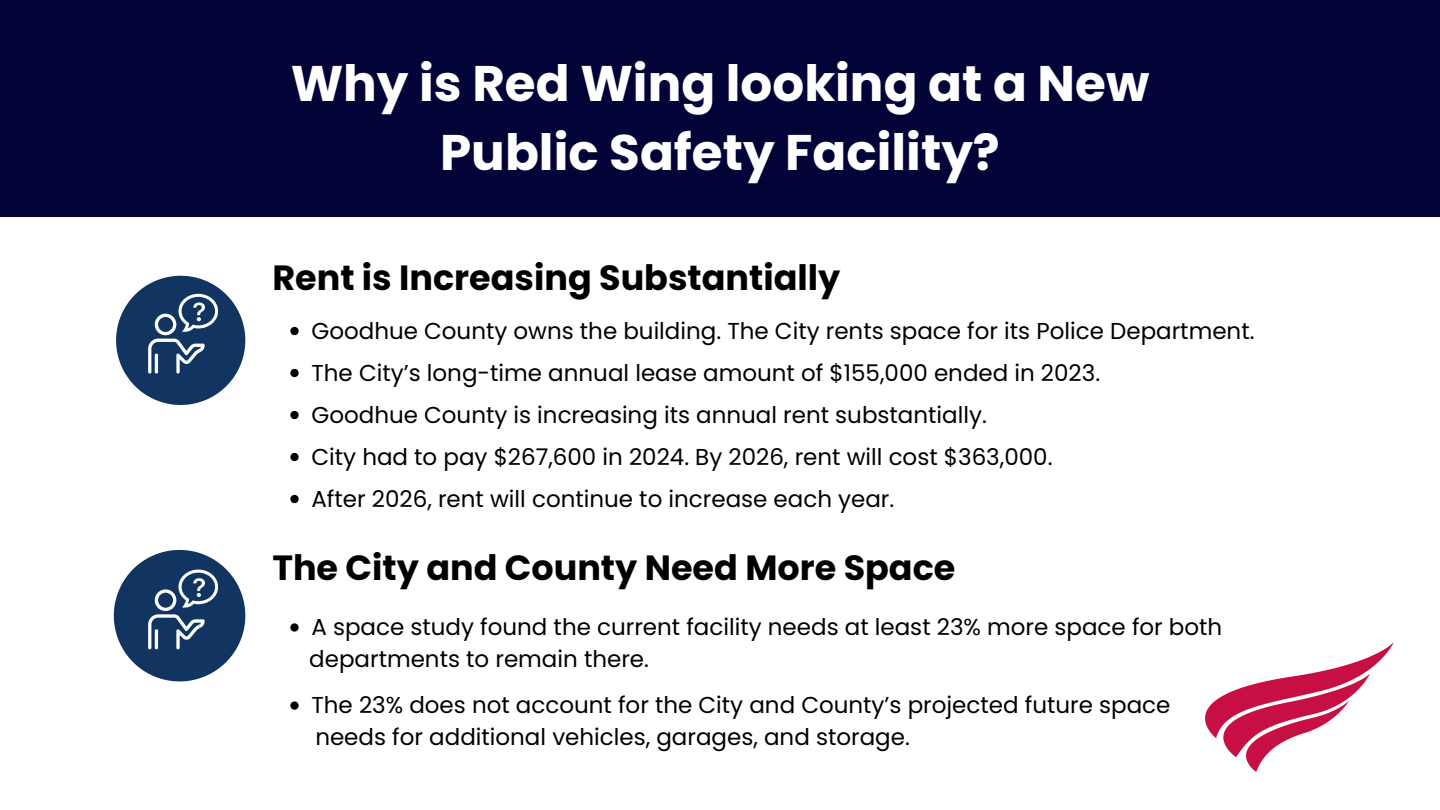
<style>
.page{position:relative;width:1440px;height:810px;background:#fff}
.page>*{position:absolute;margin:0;border:0;box-sizing:border-box;transform-origin:0 0}
.t1{font:700 50px/69.8px "Poppins";color:#fff;text-align:center}
.t2{font:700 35px "Poppins";color:#000}
.t3{font:23px/42px "Poppins";color:#000}
</style>
<div class="page">
<svg style="left:290px;top:701px;width:9px;height:9px"></svg>
<svg style="left:116px;top:276px;width:129px;height:129px"></svg>
<img style="left:1206px;top:643px;width:187px;height:129px">
<svg style="left:114px;top:550px;width:131px;height:131px"></svg>
<div style="left:0;top:0;width:1440px;height:216px;background:#020337"></div>
<svg style="left:290px;top:623px;width:9px;height:9px"></svg>
<svg style="left:290px;top:327px;width:9px;height:8px"></svg>
<svg style="left:290px;top:369px;width:9px;height:8px"></svg>
<svg style="left:290px;top:411px;width:9px;height:8px"></svg>
<svg style="left:290px;top:453px;width:9px;height:8px"></svg>
<svg style="left:290px;top:495px;width:9px;height:8px"></svg>
<h1 class="t1" style="left:291px;top:49px;width:860px">Why is Red Wing looking at a New<br>Public Safety Facility?</h1>
<h2 class="t2" style="left:272px;top:258px;width:569px">Rent is Increasing Substantially</h2>
<p class="t3" style="left:311px;top:310px;width:945px">Goodhue County owns the building. The City rents space for its Police Department.<br>The City’s long-time annual lease amount of $155,000 ended in 2023.<br>Goodhue County is increasing its annual rent substantially.<br>City had to pay $267,600 in 2024. By 2026, rent will cost $363,000.<br>After 2026, rent will continue to increase each year.</p>
<h2 class="t2" style="left:272px;top:547px;width:685px">The City and County Need More Space</h2>
<p class="t3" style="left:309px;top:612px;width:915px;line-height:31.5px">A space study found the current facility needs at least 23% more space for both departments to remain there.</p>
<p class="t3" style="left:311px;top:690px;width:860px;line-height:31.5px">The 23% does not account for the City and County’s projected future space needs for additional vehicles, garages, and storage.</p>
</div>
